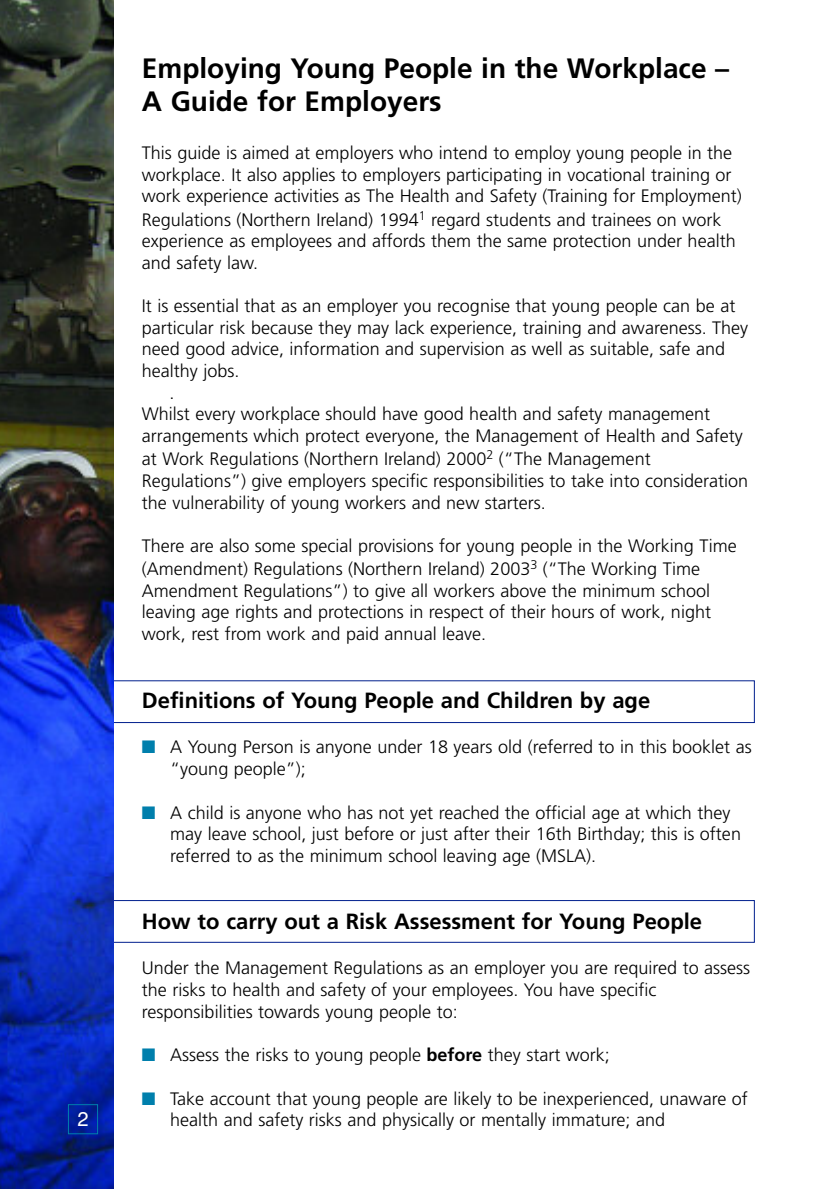
<style>
.page{position:relative;width:840px;height:1191px;background:#fff}
.page>*{position:absolute;margin:0;border:0;box-sizing:border-box;transform-origin:0 0}
.t1{font:700 28px/33.6px "Frutiger";color:#000}
.t2{font:700 22px "Frutiger";color:#000}
.t3{font:20px "Helvetica";color:#fff}
.t4{font:300 18px/21.6px "Frutiger";color:#000}
.s1{color:#007fac}
.s2{font-weight:700}
</style>
<div class="page">
<svg style="left:113px;top:680px;width:642px;height:263px"></svg>
<img style="left:0;top:0;width:113px;height:1188px">
<div style="left:68px;top:1104px;width:30px;height:30px;border:1px solid #007fac"></div>
<h3 class="t1" style="left:142px;top:53px;width:588px">Employing Young People in the Workplace –<br>A Guide for Employers</h3>
<p class="t4" style="left:142px;top:143px;width:601px">This guide is aimed at employers who intend to employ young people in the workplace. It also applies to employers participating in vocational training or work experience activities as The Health and Safety (Training for Employment)</p>
<p class="t4" style="left:142px;top:210px;width:595px">Regulations (Northern Ireland) 1994<sup>1</sup> regard students and trainees on work experience as employees and affords them the same protection under health and safety law.</p>
<p class="t4" style="left:142px;top:296px;width:607px">It is essential that as an employer you recognise that young people can be at particular risk because they may lack experience, training and awareness. They need good advice, information and supervision as well as suitable, safe and healthy jobs.</p>
<p class="t4" style="left:142px;top:383px;width:602px;text-indent:28px">.<br>Whilst every workplace should have good health and safety management arrangements which protect everyone, the Management of Health and Safety</p>
<p class="t4" style="left:142px;top:450px;width:607px">at Work Regulations (Northern Ireland) 2000<sup>2</sup> (“The Management<br>Regulations”) give employers specific responsibilities to take into consideration the vulnerability of young workers and new starters.</p>
<p class="t4" style="left:142px;top:535px;width:596px;line-height:23.4px">There are also some special provisions for young people in the Working Time (Amendment) Regulations (Northern Ireland) 2003<sup>3</sup> (“The Working Time</p>
<p class="t4" style="left:142px;top:581px;width:570px;text-align:justify">Amendment Regulations”) to give all workers above the minimum school leaving age rights and protections in respect of their hours of work, night work, rest from work and paid annual leave.</p>
<h4 class="t2" style="left:142px;top:691px;width:509px">Definitions of Young People and Children by age</h4>
<p class="t4" style="left:170px;top:738px;width:582px;text-indent:-28px"><span class="s1">■</span> A Young Person is anyone under 18 years old (referred to in this booklet as “young people”);</p>
<p class="t4" style="left:170px;top:803px;width:572px;text-indent:-28px"><span class="s1">■</span> A child is anyone who has not yet reached the official age at which they may leave school, just before or just after their 16th Birthday; this is often referred to as the minimum school leaving age (MSLA).</p>
<h4 class="t2" style="left:142px;top:913px;width:561px">How to carry out a Risk Assessment for Young People</h4>
<p class="t4" style="left:142px;top:958px;width:609px">Under the Management Regulations as an employer you are required to assess the risks to health and safety of your employees. You have specific responsibilities towards young people to:</p>
<p class="t4" style="left:142px;top:1045px;width:469px"><span class="s1">■</span> Assess the risks to young people <span class="s2">before</span> they start work;</p>
<p class="t4" style="left:142px;top:1089px;width:607px"><span class="s1">■</span> Take account that young people are likely to be inexperienced, unaware of</p>
<p class="t3" style="left:77px;top:1107px;width:13px">2</p>
<p class="t4" style="left:170px;top:1110px;width:496px">health and safety risks and physically or mentally immature; and</p>
</div>
